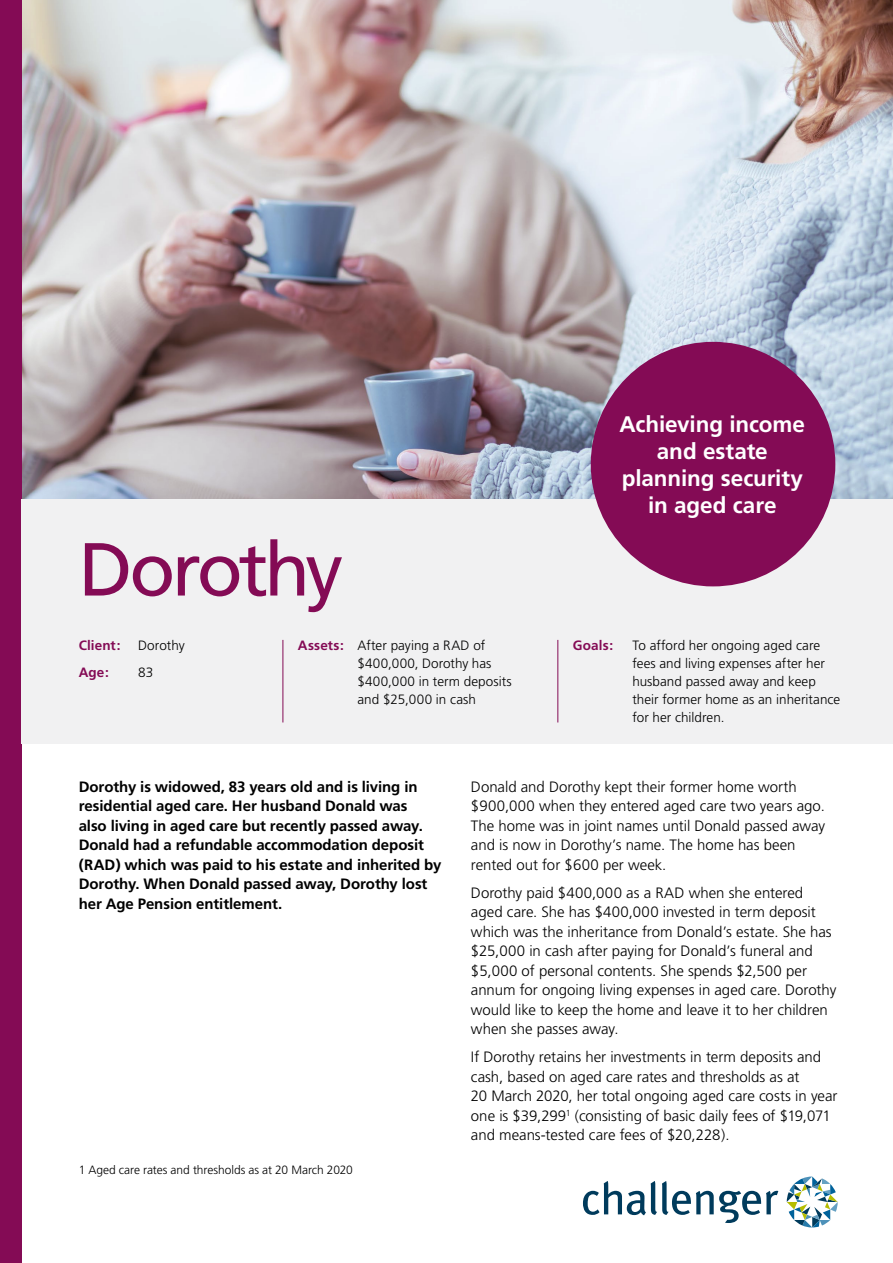
<style>
.page{position:relative;width:893px;height:1263px;background:#fff}
.page>*{position:absolute;margin:0;border:0;box-sizing:border-box;transform-origin:0 0}
.t1{font:75px "Frutiger";letter-spacing:-.05em;color:#840b55}
.t2{font:700 22.5px/27px "Frutiger";letter-spacing:-.005em;color:#fff;text-align:center}
.t3{font:300 15px/19.5px "Frutiger";color:#000}
.t4{font:700 15px/19.5px "Frutiger";letter-spacing:-.005em;color:#000}
.t5{font:300 13.5px/18px "Frutiger";letter-spacing:.005em;color:#000}
.t6{font:700 13.5px "Frutiger";letter-spacing:.01em;color:#840b55}
.t7{font:300 12px "Frutiger";letter-spacing:-.005em;color:#000}
.s1{font-weight:700;color:#840b55}
</style>
<div class="page">
<svg style="left:583px;top:1181px;width:195px;height:42px"></svg>
<svg style="left:787px;top:1176px;width:51px;height:51px"></svg>
<img style="left:21px;top:0;width:872px;height:500px">
<div style="left:0;top:0;width:21px;height:1263px;background:#840b55"></div>
<div style="left:21px;top:500px;width:872px;height:244px;background:#f1f1f2"></div>
<div style="left:591px;top:342px;width:244px;height:244px;background:#840b55;border-radius:50%"></div>
<hr style="left:283px;top:640px;width:1px;height:82px;background:#840b55">
<hr style="left:557px;top:640px;width:1px;height:82px;background:#840b55">
<h2 class="t2" style="left:619px;top:411px;width:187px">Achieving income and estate planning security in aged care</h2>
<h1 class="t1" style="left:79px;top:525px;width:266px">Dorothy</h1>
<p class="t6" style="left:79px;top:637px;width:43px">Client:</p>
<p class="t5" style="left:138px;top:636px;width:48px">Dorothy</p>
<p class="t6" style="left:79px;top:664px;width:32px">Age:</p>
<p class="t5" style="left:138px;top:663px;width:17px">83</p>
<p class="t5" style="left:357px;top:636px;width:156px;text-indent:-60px"><span class="s1">Assets:</span> After paying a RAD of $400,000, Dorothy has $400,000 in term deposits and $25,000 in cash</p>
<p class="t6" style="left:573px;top:637px;width:42px">Goals:</p>
<p class="t5" style="left:632px;top:636px;width:209px">To afford her ongoing aged care fees and living expenses after her husband passed away and keep their former home as an inheritance for her children.</p>
<p class="t4" style="left:79px;top:777px;width:364px">Dorothy is widowed, 83 years old and is living in residential aged care. Her husband Donald was<br>also living in aged care but recently passed away.<br>Donald had a refundable accommodation deposit (RAD) which was paid to his estate and inherited by Dorothy. When Donald passed away, Dorothy lost her Age Pension entitlement.</p>
<p class="t3" style="left:471px;top:777px;width:356px">Donald and Dorothy kept their former home worth $900,000 when they entered aged care two years ago.<br>The home was in joint names until Donald passed away and is now in Dorothy’s name. The home has been rented out for $600 per week.</p>
<p class="t3" style="left:471px;top:883px;width:367px">Dorothy paid $400,000 as a RAD when she entered aged care. She has $400,000 invested in term deposit which was the inheritance from Donald’s estate. She has $25,000 in cash after paying for Donald’s funeral and $5,000 of personal contents. She spends $2,500 per annum for ongoing living expenses in aged care. Dorothy would like to keep the home and leave it to her children when she passes away.</p>
<p class="t3" style="left:471px;top:1048px;width:368px">If Dorothy retains her investments in term deposits and cash, based on aged care rates and thresholds as at<br>20 March 2020, her total ongoing aged care costs in year one is $39,299<sup>1</sup> (consisting of basic daily fees of $19,071 and means-tested care fees of $20,228).</p>
<p class="t7" style="left:79px;top:1163px;width:276px">1 Aged care rates and thresholds as at 20 March 2020</p>
</div>
